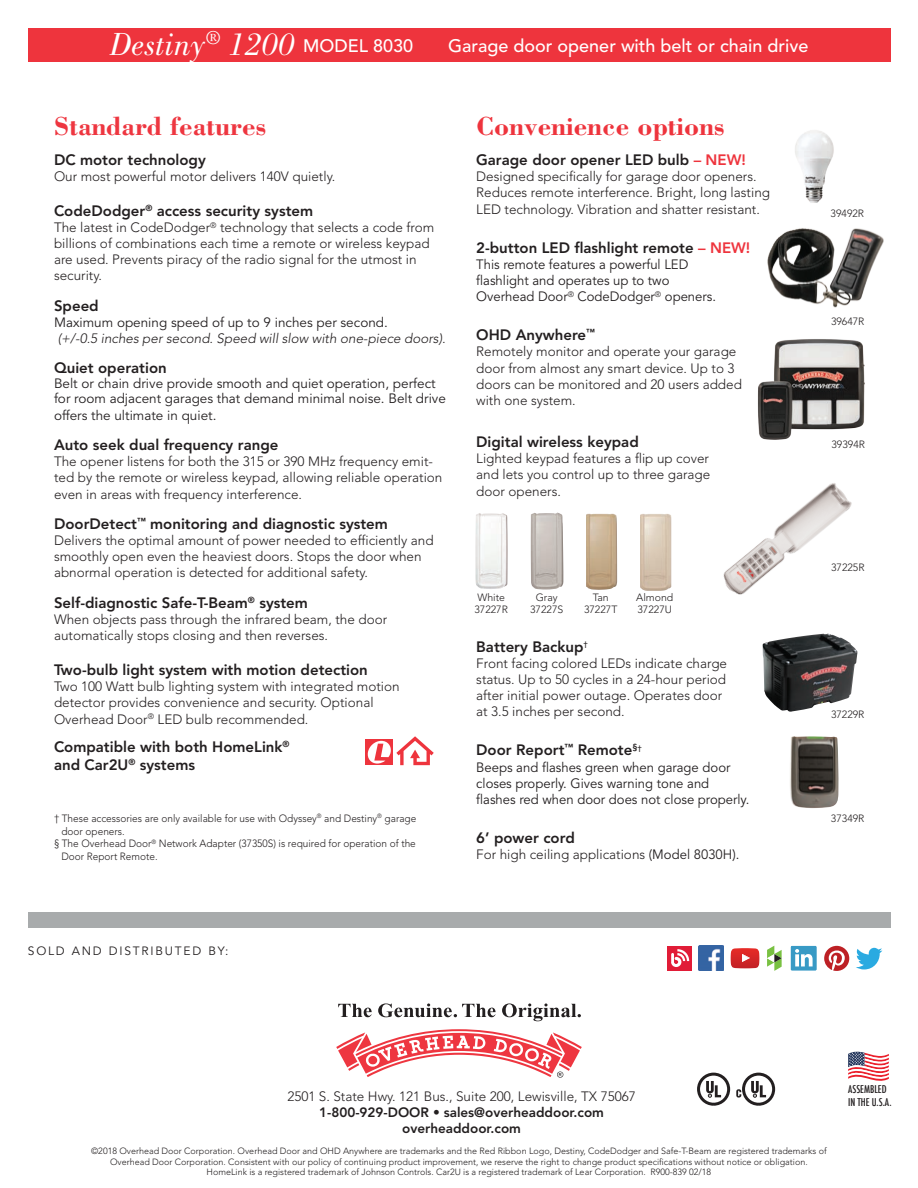
<style>
.page{position:relative;width:918px;height:1188px;background:#fff}
.page>*{position:absolute;margin:0;border:0;box-sizing:border-box;transform-origin:0 0}
.t1{font:italic 33px "Bodoni Std";color:#fff}
.t2{font:700 27px "Bodoni Std";color:#ee343d}
.t3{font:700 27px "Bodoni Std";color:#ee3640}
.t4{font:500 18px "Avenir LT Std";color:#fff}
.t5{font:800 15px/18px "Avenir LT Std";color:#231f20}
.t6{font:300 13.5px/16.2px "Avenir LT Std";color:#231f20}
.t7{font:13.5px/16.2px "Avenir LT Std";color:#231f20}
.t8{font:italic 300 13.5px "Avenir LT Std";color:#231f20}
.t9{font:800 13.5px/16.2px "Avenir LT Std";color:#231f20;text-align:center}
.t10{font:12px "Avenir LT Std";letter-spacing:.15em;color:#231f20}
.t11{font:300 10.5px "Avenir LT Std";color:#231f20;scale:.96 1}
.t12{font:300 10.5px "Avenir LT Std";color:#231f20}
.t13{font:500 condensed 10.5px/12.6px "Futura";color:#231f20}
.t14{font:300 9px/10.8px "Avenir LT Std";color:#231f20;text-align:center}
.s1{font-family:"Avenir LT Std";font-weight:500;font-style:normal;font-size:18px}
.s2{color:#ee343d}
.s3{font-weight:400}
</style>
<div class="page">
<div style="left:28px;top:912px;width:862px;height:16px;background:#a8abac"></div>
<svg style="left:744px;top:1074px;width:30px;height:30px"></svg>
<div style="left:742px;top:1073px;width:33px;height:33px;border:3px solid #231f20;border-radius:50%"></div>
<svg style="left:751px;top:1081px;width:15px;height:16px"></svg>
<svg style="left:736px;top:1089px;width:5px;height:9px"></svg>
<svg style="left:699px;top:1074px;width:30px;height:30px"></svg>
<div style="left:697px;top:1073px;width:33px;height:33px;border:3px solid #231f20;border-radius:50%"></div>
<svg style="left:706px;top:1081px;width:15px;height:16px"></svg>
<svg style="left:338px;top:1004px;width:34px;height:13px"></svg>
<svg style="left:378px;top:1003px;width:118px;height:14px"></svg>
<svg style="left:502px;top:1003px;width:79px;height:18px"></svg>
<svg style="left:336px;top:1029px;width:246px;height:49px"></svg>
<div style="left:28px;top:28px;width:862px;height:34px;background:#ee343d"></div>
<div style="left:365px;top:739px;width:28px;height:26px;background:#ee343d"></div>
<svg style="left:367px;top:736px;width:67px;height:29px"></svg>
<svg style="left:856px;top:948px;width:26px;height:21px"></svg>
<img style="left:699px;top:946px;width:25px;height:25px">
<svg style="left:767px;top:946px;width:15px;height:25px"></svg>
<svg style="left:791px;top:946px;width:26px;height:25px"></svg>
<svg style="left:824px;top:946px;width:25px;height:25px"></svg>
<div style="left:667px;top:946px;width:25px;height:25px;background:#e11c37"></div>
<svg style="left:671px;top:949px;width:18px;height:18px"></svg>
<svg style="left:731px;top:948px;width:28px;height:20px"></svg>
<svg style="left:848px;top:1051px;width:41px;height:30px"></svg>
<img style="left:790px;top:736px;width:49px;height:72px">
<img style="left:763px;top:634px;width:95px;height:78px">
<img style="left:767px;top:228px;width:117px;height:80px">
<img style="left:723px;top:483px;width:129px;height:112px">
<img style="left:640px;top:514px;width:31px;height:77px">
<img style="left:531px;top:512px;width:32px;height:78px">
<img style="left:586px;top:514px;width:31px;height:76px">
<img style="left:475px;top:513px;width:33px;height:76px">
<img style="left:795px;top:130px;width:39px;height:73px">
<img style="left:757px;top:339px;width:108px;height:101px">
<h1 class="t1" style="left:110px;top:26px;width:305px">Destiny<sup>®</sup> 1200 <span class="s1">MODEL 8030</span></h1>
<h3 class="t4" style="left:448px;top:36px;width:362px">Garage door opener with belt or chain drive</h3>
<h2 class="t3" style="left:54px;top:109px;width:214px">Standard features</h2>
<p class="t5" style="left:54px;top:151px;width:153px">DC motor technology</p>
<p class="t6" style="left:54px;top:168px;width:283px">Our most powerful motor delivers 140V quietly.</p>
<p class="t5" style="left:54px;top:202px;width:261px">CodeDodger<sup>®</sup> access security system</p>
<p class="t6" style="left:54px;top:219px;width:382px">The latest in CodeDodger<sup>®</sup> technology that selects a code from billions of combinations each time a remote or wireless keypad are used. Prevents piracy of the radio signal for the utmost in security.</p>
<p class="t5" style="left:54px;top:297px;width:46px">Speed</p>
<p class="t7" style="left:54px;top:315px;width:335px">Maximum opening speed of up to 9 inches per second.</p>
<p class="t8" style="left:58px;top:331px;width:389px">(+/-0.5 inches per second. Speed will slow with one-piece doors).</p>
<p class="t5" style="left:54px;top:359px;width:114px">Quiet operation</p>
<p class="t7" style="left:54px;top:376px;width:393px;line-height:15.6px">Belt or chain drive provide smooth and quiet operation, perfect for room adjacent garages that demand minimal noise. Belt drive offers the ultimate in quiet.</p>
<p class="t5" style="left:54px;top:436px;width:226px">Auto seek dual frequency range</p>
<p class="t6" style="left:54px;top:453px;width:390px">The opener listens for both the 315 or 390 MHz frequency emit&shy;ted by the remote or wireless keypad, allowing reliable operation even in areas with frequency interference.</p>
<p class="t5" style="left:54px;top:515px;width:335px">DoorDetect<sup>™</sup> monitoring and diagnostic system</p>
<p class="t6" style="left:54px;top:532px;width:381px">Delivers the optimal amount of power needed to efficiently and smoothly open even the heaviest doors. Stops the door when abnormal operation is detected for additional safety.</p>
<p class="t5" style="left:54px;top:594px;width:255px">Self-diagnostic Safe-T-Beam<sup>®</sup> system</p>
<p class="t6" style="left:54px;top:611px;width:335px">When objects pass through the infrared beam, the door automatically stops closing and then reverses.</p>
<p class="t5" style="left:54px;top:661px;width:315px">Two-bulb light system with motion detection</p>
<p class="t6" style="left:54px;top:678px;width:347px">Two 100 Watt bulb lighting system with integrated motion detector provides convenience and security. Optional<br>Overhead Door<sup>®</sup> LED bulb recommended.</p>
<p class="t5" style="left:54px;top:738px;width:237px">Compatible with both HomeLink<sup>® </sup>and Car2U<sup>®</sup> systems</p>
<p class="t11" style="left:54px;top:812px;width:379px">† These accessories are only available for use with Odyssey<sup>®</sup> and Destiny<sup>®</sup> garage</p>
<p class="t11" style="left:62px;top:825px;width:67px">door openers.</p>
<p class="t11" style="left:54px;top:837px;width:379px">§ The Overhead Door<sup>®</sup> Network Adapter (37350S) is required for operation of the</p>
<p class="t11" style="left:62px;top:850px;width:102px">Door Report Remote.</p>
<h2 class="t2" style="left:476px;top:109px;width:250px">Convenience options</h2>
<p class="t5" style="left:476px;top:151px;width:271px">Garage door opener LED bulb <span class="s2">– NEW!</span></p>
<p class="t6" style="left:476px;top:168px;width:295px">Designed specifically for garage door openers.<br>Reduces remote interference. Bright, long lasting<br>LED technology. Vibration and shatter resistant.</p>
<p class="t5" style="left:476px;top:238px;width:276px">2-button LED flashlight remote <span class="s2">– NEW!</span></p>
<p class="t7" style="left:476px;top:256px;width:241px">This remote features a powerful LED flashlight and operates up to two<br>Overhead Door<sup>®</sup> CodeDodger<sup>®</sup> openers.</p>
<p class="t5" style="left:476px;top:326px;width:120px">OHD Anywhere<sup>™</sup></p>
<p class="t6" style="left:476px;top:344px;width:267px">Remotely monitor and operate your garage door from almost any smart device. Up to 3 doors can be monitored and 20 users added with one system.</p>
<p class="t5" style="left:476px;top:433px;width:164px">Digital wireless keypad</p>
<p class="t6" style="left:476px;top:450px;width:236px;text-align:justify">Lighted keypad features a flip up cover and lets you control up to three garage door openers.</p>
<p class="t12" style="left:477px;top:591px;width:29px">White</p>
<p class="t12" style="left:536px;top:591px;width:23px">Gray</p>
<p class="t12" style="left:593px;top:591px;width:18px">Tan</p>
<p class="t12" style="left:636px;top:591px;width:39px">Almond</p>
<p class="t12" style="left:474px;top:604px;width:35px">37227R</p>
<p class="t12" style="left:530px;top:604px;width:35px">37227S</p>
<p class="t12" style="left:584px;top:604px;width:35px">37227T</p>
<p class="t12" style="left:638px;top:604px;width:36px">37227U</p>
<p class="t5" style="left:476px;top:637px;width:113px">Battery Backup<sup>†</sup></p>
<p class="t6" style="left:476px;top:655px;width:252px">Front facing colored LEDs indicate charge status. Up to 50 cycles in a 24-hour period after initial power outage. Operates door at 3.5 inches per second.</p>
<p class="t5" style="left:476px;top:741px;width:167px">Door Report<sup>™</sup> Remote<sup>§</sup><sup>†</sup></p>
<p class="t7" style="left:476px;top:759px;width:275px">Beeps and flashes green when garage door closes properly. Gives warning tone and flashes red when door does not close properly.</p>
<p class="t5" style="left:476px;top:829px;width:100px">6’ power cord</p>
<p class="t6" style="left:476px;top:846px;width:265px">For high ceiling applications <span class="s3">(Model 8030H).</span></p>
<p class="t12" style="left:831px;top:207px;width:35px">39492R</p>
<p class="t12" style="left:831px;top:315px;width:35px">39647R</p>
<p class="t12" style="left:832px;top:438px;width:35px">39394R</p>
<p class="t12" style="left:831px;top:561px;width:35px">37225R</p>
<p class="t12" style="left:831px;top:709px;width:35px">37229R</p>
<p class="t12" style="left:831px;top:812px;width:35px">37349R</p>
<p class="t10" style="left:28px;top:944px;width:202px">SOLD AND DISTRIBUTED BY:</p>
<p class="t6" style="left:287px;top:1088px;width:350px">2501 S. State Hwy. 121 Bus., Suite 200, Lewisville, TX 75067</p>
<p class="t9" style="left:319px;top:1104px;width:286px">1-800-929-DOOR • sales@overheaddoor.com overheaddoor.com</p>
<p class="t13" style="left:848px;top:1083px;width:45px">ASSEMBLED<br>IN THE U.S.A.</p>
<p class="t14" style="left:91px;top:1145px;width:737px">©2018 Overhead Door Corporation. Overhead Door and OHD Anywhere are trademarks and the Red Ribbon Logo, Destiny, CodeDodger and Safe-T-Beam are registered trademarks of<br>Overhead Door Corporation. Consistent with our policy of continuing product improvement, we reserve the right to change product specifications without notice or obligation.<br>HomeLink is a registered trademark of Johnson Controls. Car2U is a registered trademark of Lear Corporation. R900-839 02/18</p>
</div>
